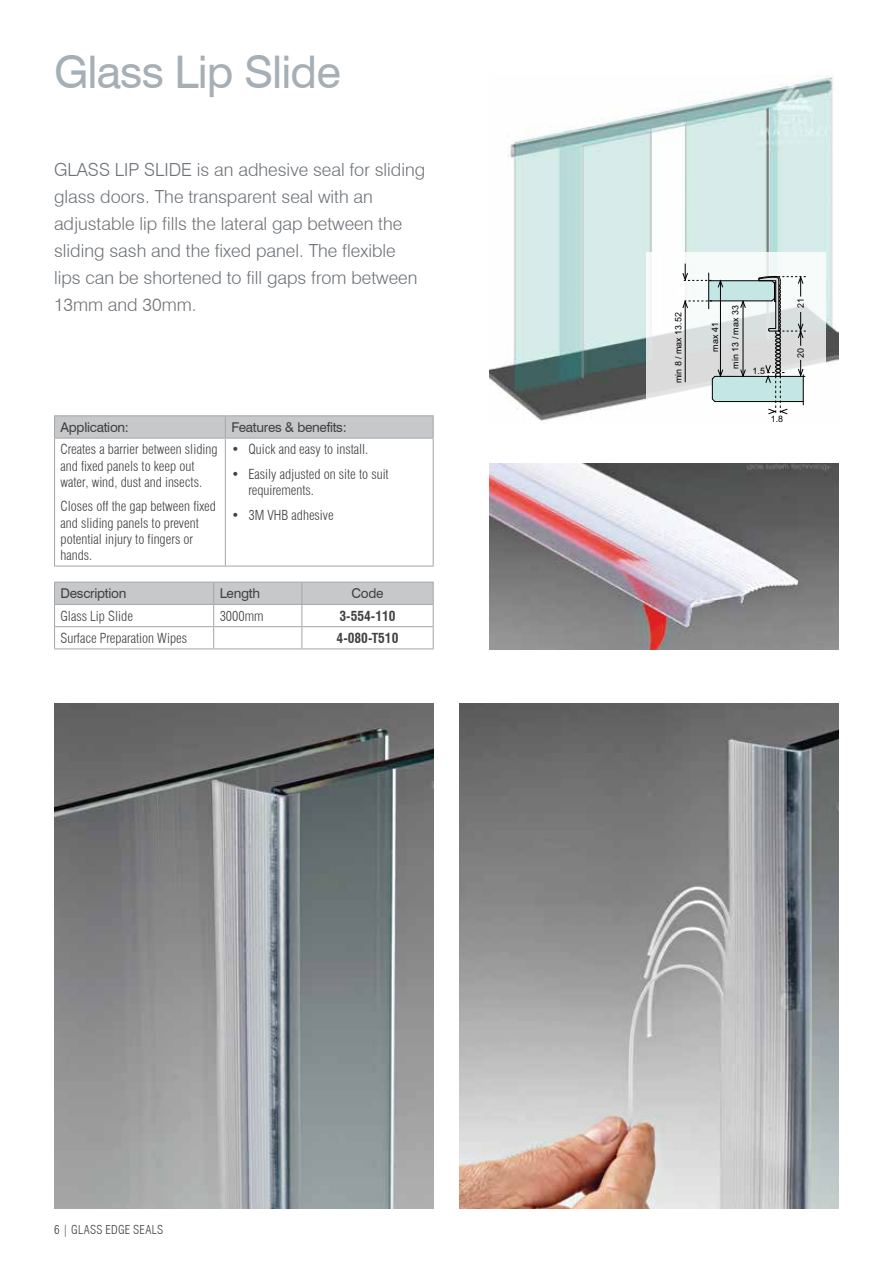
<style>
.page{position:relative;width:893px;height:1263px;background:#fff}
.page>*{position:absolute;margin:0;border:0;box-sizing:border-box;transform-origin:0 0}
.t1{font:45px "Swiss 721 BT";letter-spacing:-.02em;color:#a6afb6}
.t2{font:300 18px/27px "Swiss 721 BT";color:#6d7277}
.t3{font:300 condensed 13.5px/16.2px "Swiss 721 BT";color:#414042}
.t4{font:13.5px "Swiss 721 BT";letter-spacing:-.02em;color:#414042}
.t5{font:700 condensed 13.5px "Swiss 721 BT";color:#414042}
.t6{font:300 condensed 12px "Swiss 721 BT";letter-spacing:.02em;color:#414042}
.t7{font:8.85px "Arial";color:#000}
</style>
<div class="page">
<img style="left:489px;top:75px;width:350px;height:346px">
<hr style="left:54px;top:415px;width:171px;height:1px;background:#a7a9ac">
<hr style="left:225px;top:415px;width:209px;height:1px;background:#a7a9ac">
<svg style="left:54px;top:416px;width:380px;height:22px;background:#c5c6c8"></svg>
<hr style="left:54px;top:438px;width:171px;height:1px;background:#a7a9ac">
<hr style="left:54px;top:439px;width:1px;height:126px;background:#a7a9ac">
<hr style="left:225px;top:438px;width:209px;height:1px;background:#a7a9ac">
<hr style="left:225px;top:439px;width:1px;height:126px;background:#a7a9ac">
<hr style="left:433px;top:439px;width:1px;height:126px;background:#a7a9ac">
<hr style="left:54px;top:565px;width:171px;height:2px;background:#a7a9ac">
<hr style="left:225px;top:565px;width:209px;height:2px;background:#a7a9ac">
<hr style="left:54px;top:648px;width:160px;height:1px;background:#a7a9ac">
<hr style="left:214px;top:648px;width:88px;height:1px;background:#a7a9ac">
<hr style="left:302px;top:648px;width:132px;height:1px;background:#a7a9ac">
<svg style="left:54px;top:582px;width:380px;height:66px"></svg>
<hr style="left:302px;top:604px;width:132px;height:1px;background:#a7a9ac">
<img style="left:489px;top:463px;width:350px;height:186px">
<svg style="left:646px;top:252px;width:180px;height:169px"></svg>
<svg style="left:682px;top:264px;width:124px;height:150px"></svg>
<hr style="left:708px;top:273px;width:1px;height:36px;background:#000">
<hr style="left:803px;top:375px;width:1px;height:30px;background:#000">
<img style="left:54px;top:703px;width:380px;height:506px">
<img style="left:459px;top:703px;width:380px;height:506px">
<h1 class="t1" style="left:54px;top:45px;width:289px">Glass Lip Slide</h1>
<p class="t2" style="left:54px;top:156px;width:373px">GLASS LIP SLIDE is an adhesive seal for sliding glass doors. The transparent seal with an adjustable lip fills the lateral gap between the sliding sash and the fixed panel. The flexible lips can be shortened to fill gaps from between 13mm and 30mm.</p>
<p class="t4" style="left:61px;top:419px;width:70px">Application:</p>
<p class="t4" style="left:231px;top:419px;width:117px">Features &amp; benefits:</p>
<p class="t3" style="left:61px;top:441px;width:159px">Creates a barrier between sliding and fixed panels to keep out water, wind, dust and insects.</p>
<p class="t3" style="left:61px;top:498px;width:157px">Closes off the gap between fixed and sliding panels to prevent potential injury to fingers or hands.</p>
<p class="t3" style="left:231px;top:441px;width:139px">• Quick and easy to install.</p>
<p class="t3" style="left:248px;top:466px;width:142px;text-indent:-17px">• Easily adjusted on site to suit requirements.</p>
<p class="t3" style="left:231px;top:507px;width:104px">• 3M VHB adhesive</p>
<p class="t4" style="left:61px;top:585px;width:67px">Description</p>
<p class="t4" style="left:220px;top:585px;width:42px">Length</p>
<p class="t4" style="left:351px;top:585px;width:34px">Code</p>
<p class="t3" style="left:61px;top:608px;width:74px">Glass Lip Slide</p>
<p class="t3" style="left:220px;top:608px;width:46px">3000mm</p>
<p class="t5" style="left:339px;top:608px;width:58px">3-554-110</p>
<p class="t3" style="left:61px;top:630px;width:128px">Surface Preparation Wipes</p>
<p class="t5" style="left:337px;top:630px;width:63px">4-080-T510</p>
<p class="t6" style="left:54px;top:1223px;width:111px">6 | GLASS EDGE SEALS</p>
<p class="t7" style="left:673px;top:383px;width:72px;rotate:-90deg">min 8 / max 13.52</p>
<p class="t7" style="left:710px;top:352px;width:31px;rotate:-90deg">max 41</p>
<p class="t7" style="left:730px;top:369px;width:65px;rotate:-90deg">min 13 / max 33</p>
<p class="t7" style="left:753px;top:366px;width:14px">1.5</p>
<p class="t7" style="left:796px;top:308px;width:11px;rotate:-90deg">21</p>
<p class="t7" style="left:796px;top:358px;width:11px;rotate:-90deg">20</p>
<p class="t7" style="left:771px;top:414px;width:14px">1.8</p>
</div>
